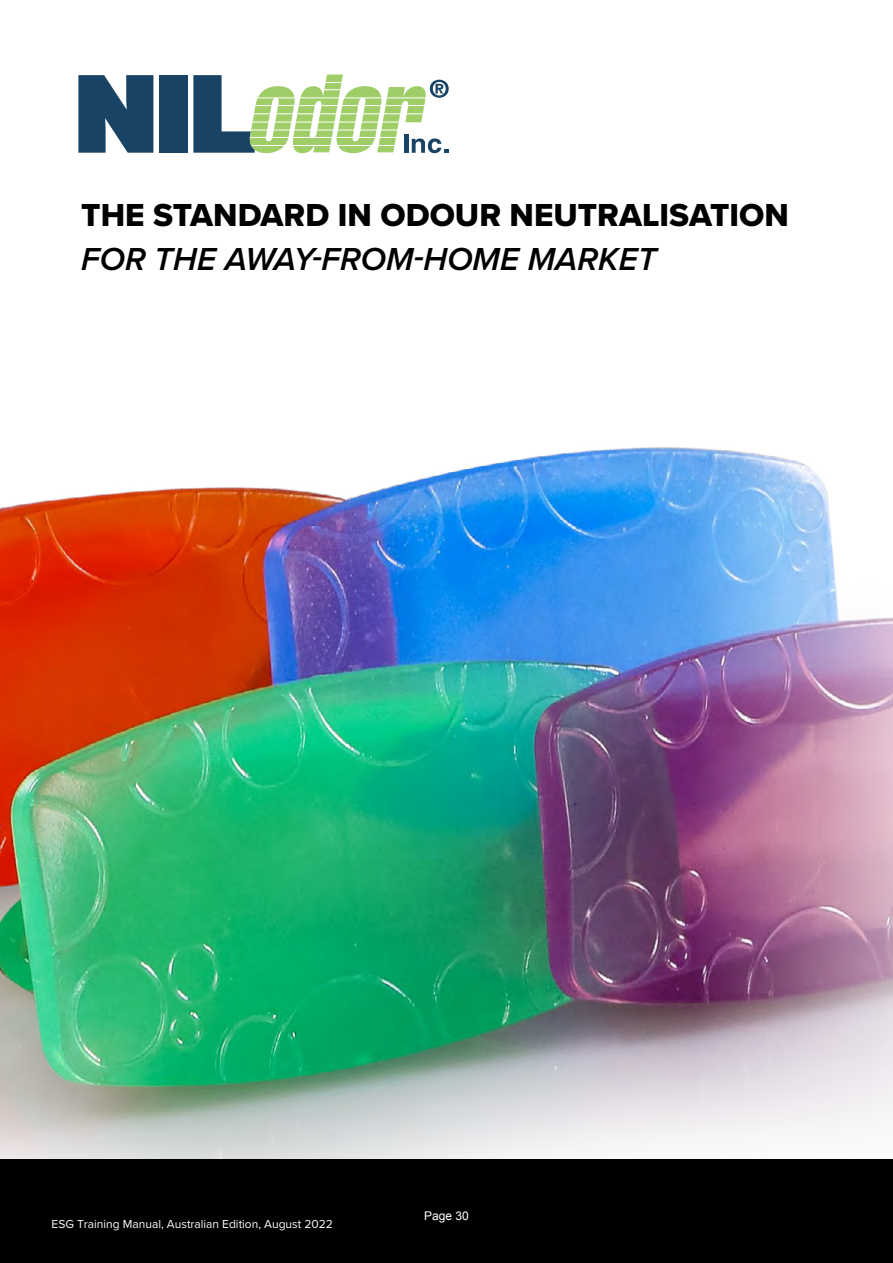
<style>
.page{position:relative;width:893px;height:1263px;background:#fff}
.page>*{position:absolute;margin:0;border:0;box-sizing:border-box;transform-origin:0 0}
.t1{font:33px "Proxima Nova Extrabld";color:#000}
.t2{font:italic 600 33px "Proxima Nova";color:#000}
.t3{font:12px "Proxima Nova";color:#fff}
.t4{font:12px "Arial";color:#fff}
</style>
<div class="page">
<img style="left:0;top:447px;width:893px;height:816px">
<svg style="left:78px;top:75px;width:75px;height:78px;background:#385d79"></svg>
<div style="left:160px;top:75px;width:28px;height:78px;background:#184364"></div>
<svg style="left:193px;top:75px;width:256px;height:78px"></svg>
<h1 class="t1" style="left:81px;top:195px;width:709px">THE STANDARD IN ODOUR NEUTRALISATION</h1>
<h1 class="t2" style="left:81px;top:239px;width:577px">FOR THE AWAY-FROM-HOME MARKET</h1>
<p class="t3" style="left:52px;top:1216px;width:283px">ESG Training Manual, Australian Edition, August 2022</p>
<p class="t4" style="left:424px;top:1207px;width:46px">Page 30</p>
</div>
